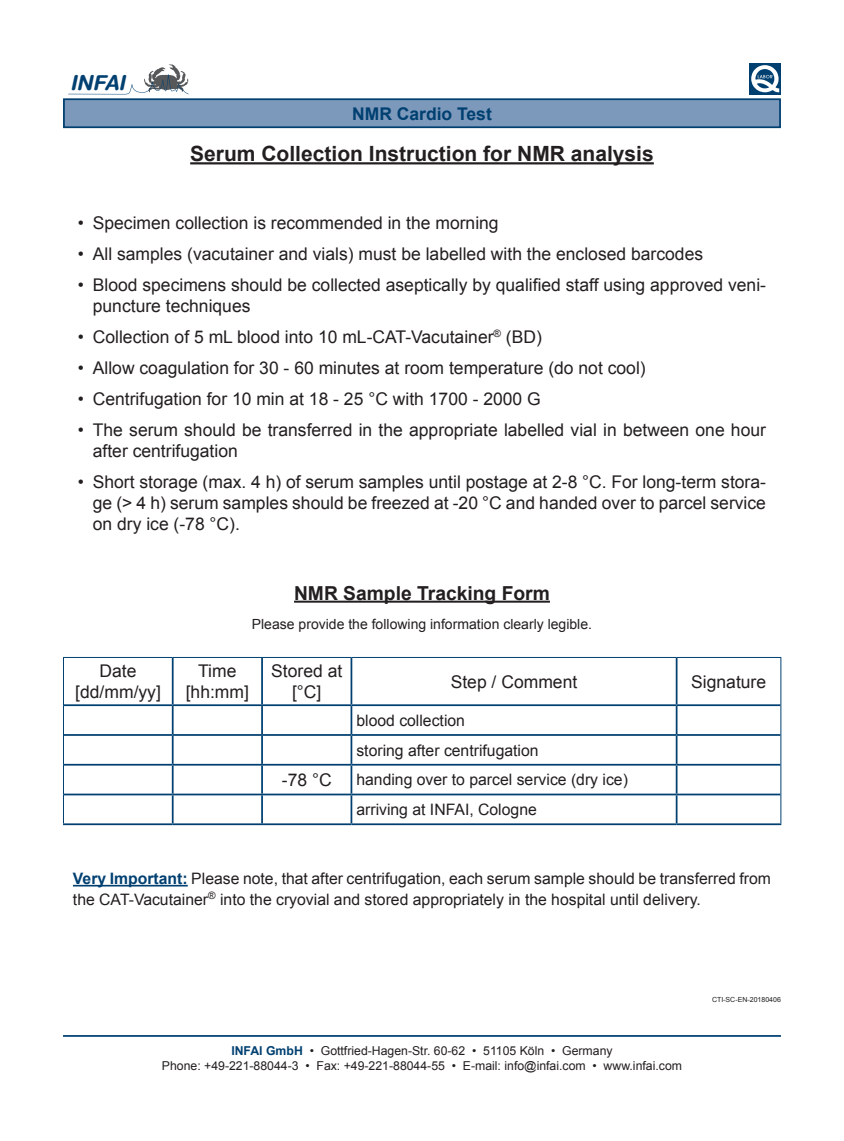
<style>
.page{position:relative;width:844px;height:1141px;background:#fff}
.page>*{position:absolute;margin:0;border:0;box-sizing:border-box;transform-origin:0 0}
.t1{font:700 21px "Arial";color:#231f20}
.t2{font:italic 700 20.65px "Helvetica Rounded";color:#004071}
.t3{font:700 19.25px "Arial";color:#231f20}
.t4{font:17.5px/21px "Arial";color:#231f20}
.t5{font:700 17.5px "Arial";color:#004071}
.t6{font:15.75px/21px "Arial";color:#231f20}
.t7{font:14px "Arial";color:#231f20}
.t8{font:12.25px "Arial";color:#231f20}
.t9{font:7px "Arial";color:#231f20}
.s1{font-weight:700;color:#004071}
</style>
<div class="page">
<hr style="left:190px;top:162px;width:463px;height:2px;background:#231f20">
<hr style="left:294px;top:601px;width:255px;height:2px;background:#231f20">
<hr style="left:73px;top:885px;width:115px;height:1px;background:#004071">
<hr style="left:172px;top:658px;width:1px;height:46px;background:#004071">
<hr style="left:261px;top:658px;width:2px;height:46px;background:#004071">
<hr style="left:350px;top:658px;width:2px;height:46px;background:#004071">
<hr style="left:675px;top:658px;width:2px;height:46px;background:#004071">
<hr style="left:64px;top:704px;width:109px;height:2px;background:#004071">
<hr style="left:173px;top:704px;width:89px;height:2px;background:#004071">
<hr style="left:262px;top:704px;width:89px;height:2px;background:#004071">
<hr style="left:261px;top:706px;width:2px;height:28px;background:#004071">
<hr style="left:351px;top:704px;width:325px;height:2px;background:#004071">
<hr style="left:350px;top:706px;width:2px;height:28px;background:#004071">
<hr style="left:676px;top:704px;width:104px;height:2px;background:#004071">
<hr style="left:675px;top:706px;width:2px;height:28px;background:#004071">
<hr style="left:64px;top:734px;width:109px;height:2px;background:#004071">
<hr style="left:173px;top:734px;width:89px;height:2px;background:#004071">
<hr style="left:262px;top:734px;width:89px;height:2px;background:#004071">
<hr style="left:261px;top:736px;width:2px;height:28px;background:#004071">
<hr style="left:351px;top:734px;width:325px;height:2px;background:#004071">
<hr style="left:350px;top:736px;width:2px;height:28px;background:#004071">
<hr style="left:676px;top:734px;width:104px;height:2px;background:#004071">
<hr style="left:675px;top:736px;width:2px;height:28px;background:#004071">
<hr style="left:64px;top:764px;width:109px;height:2px;background:#004071">
<hr style="left:173px;top:764px;width:89px;height:2px;background:#004071">
<hr style="left:262px;top:764px;width:89px;height:2px;background:#004071">
<hr style="left:261px;top:766px;width:2px;height:28px;background:#004071">
<hr style="left:351px;top:764px;width:325px;height:2px;background:#004071">
<hr style="left:350px;top:766px;width:2px;height:28px;background:#004071">
<hr style="left:676px;top:764px;width:104px;height:2px;background:#004071">
<hr style="left:675px;top:766px;width:2px;height:28px;background:#004071">
<hr style="left:64px;top:794px;width:109px;height:1px;background:#004071">
<hr style="left:173px;top:794px;width:89px;height:1px;background:#004071">
<svg style="left:172px;top:706px;width:1px;height:117px"></svg>
<hr style="left:262px;top:794px;width:89px;height:1px;background:#004071">
<hr style="left:261px;top:795px;width:2px;height:28px;background:#004071">
<hr style="left:351px;top:794px;width:325px;height:1px;background:#004071">
<hr style="left:350px;top:795px;width:2px;height:28px;background:#004071">
<hr style="left:676px;top:794px;width:104px;height:1px;background:#004071">
<hr style="left:675px;top:795px;width:2px;height:28px;background:#004071">
<hr style="left:63px;top:823px;width:110px;height:2px;background:#004071">
<hr style="left:173px;top:823px;width:89px;height:2px;background:#004071">
<hr style="left:262px;top:823px;width:89px;height:2px;background:#004071">
<hr style="left:351px;top:823px;width:325px;height:2px;background:#004071">
<hr style="left:676px;top:823px;width:105px;height:2px;background:#004071">
<hr style="left:63px;top:657px;width:110px;height:1px;background:#004071">
<hr style="left:63px;top:658px;width:1px;height:47px;background:#004071">
<hr style="left:173px;top:657px;width:89px;height:1px;background:#004071">
<hr style="left:262px;top:657px;width:89px;height:1px;background:#004071">
<hr style="left:351px;top:657px;width:325px;height:1px;background:#004071">
<hr style="left:676px;top:657px;width:105px;height:1px;background:#004071">
<hr style="left:780px;top:658px;width:1px;height:47px;background:#004071">
<hr style="left:63px;top:705px;width:1px;height:30px;background:#004071">
<hr style="left:780px;top:705px;width:1px;height:30px;background:#004071">
<hr style="left:63px;top:735px;width:1px;height:30px;background:#004071">
<hr style="left:780px;top:735px;width:1px;height:30px;background:#004071">
<svg style="left:63px;top:765px;width:1px;height:58px"></svg>
<svg style="left:780px;top:765px;width:1px;height:58px"></svg>
<div style="left:64px;top:99px;width:715px;height:28px;background:#7c98bb"></div>
<div style="left:63px;top:98px;width:717px;height:30px;border:2px solid #004071"></div>
<hr style="left:63px;top:1035px;width:717px;height:2px;background:#004071">
<svg style="left:68px;top:64px;width:120px;height:30px"></svg>
<div style="left:749px;top:63px;width:31px;height:31px;background:#004071"></div>
<svg style="left:751px;top:65px;width:28px;height:27px"></svg>
<p class="t2" style="left:70px;top:70px;width:56px">INFAI</p>
<p class="t5" style="left:352px;top:102px;width:141px">NMR Cardio Test</p>
<p class="t1" style="left:190px;top:140px;width:465px">Serum Collection Instruction for NMR analysis</p>
<p class="t4" style="left:78px;top:213px;width:422px">• Specimen collection is recommended in the morning</p>
<p class="t4" style="left:78px;top:244px;width:626px">• All samples (vacutainer and vials) must be labelled with the enclosed barcodes</p>
<p class="t4" style="left:93px;top:274px;width:674px;text-indent:-15px">• Blood specimens should be collected aseptically by qualified staff using approved veni&shy;puncture techniques</p>
<p class="t4" style="left:78px;top:326px;width:465px">• Collection of 5 mL blood into 10 mL-CAT-Vacutainer<sup>®</sup> (BD)</p>
<p class="t4" style="left:78px;top:357px;width:569px">• Allow coagulation for 30 - 60 minutes at room temperature (do not cool)</p>
<p class="t4" style="left:78px;top:388px;width:464px">• Centrifugation for 10 min at 18 - 25 °C with 1700 - 2000 G</p>
<p class="t4" style="left:93px;top:419px;width:674px;text-indent:-15px">• The serum should be transferred in the appropriate labelled vial in between one hour after centrifugation</p>
<p class="t4" style="left:93px;top:471px;width:674px;text-align:justify;text-indent:-15px">• Short storage (max. 4 h) of serum samples until postage at 2-8 °C. For long-term stora&shy;ge (&gt; 4 h) serum samples should be freezed at -20 °C and handed over to parcel service on dry ice (-78 °C).</p>
<p class="t4" style="left:100px;top:661px;width:38px">Date</p>
<p class="t4" style="left:75px;top:682px;width:87px">[dd/mm/yy]</p>
<p class="t3" style="left:294px;top:580px;width:257px">NMR Sample Tracking Form</p>
<p class="t7" style="left:252px;top:615px;width:342px">Please provide the following information clearly legible.</p>
<p class="t4" style="left:198px;top:661px;width:40px">Time</p>
<p class="t4" style="left:186px;top:682px;width:65px">[hh:mm]</p>
<p class="t4" style="left:271px;top:661px;width:73px">Stored at</p>
<p class="t4" style="left:292px;top:682px;width:31px">[°C]</p>
<p class="t4" style="left:450px;top:671px;width:128px">Step / Comment</p>
<p class="t4" style="left:691px;top:671px;width:76px">Signature</p>
<p class="t6" style="left:356px;top:710px;width:110px">blood collection</p>
<p class="t6" style="left:356px;top:740px;width:184px">storing after centrifugation</p>
<p class="t4" style="left:282px;top:770px;width:51px">-78 °C</p>
<p class="t6" style="left:356px;top:769px;width:273px">handing over to parcel service (dry ice)</p>
<p class="t6" style="left:356px;top:799px;width:182px">arriving at INFAI, Cologne</p>
<p class="t6" style="left:73px;top:868px;width:699px"><span class="s1">Very Important:</span> Please note, that after centrifugation, each serum sample should be transferred from the CAT-Vacutainer<sup>®</sup> into the cryovial and stored appropriately in the hospital until delivery.</p>
<p class="t8" style="left:231px;top:1043px;width:382px"><span class="s1">INFAI GmbH</span> • Gottfried-Hagen-Str. 60-62 • 51105 Köln • Germany</p>
<p class="t8" style="left:162px;top:1058px;width:521px">Phone: +49-221-88044-3 • Fax: +49-221-88044-55 • E-mail: info@infai.com • www.infai.com</p>
<p class="t9" style="left:711px;top:995px;width:70px">CTI-SC-EN-20180406</p>
</div>
